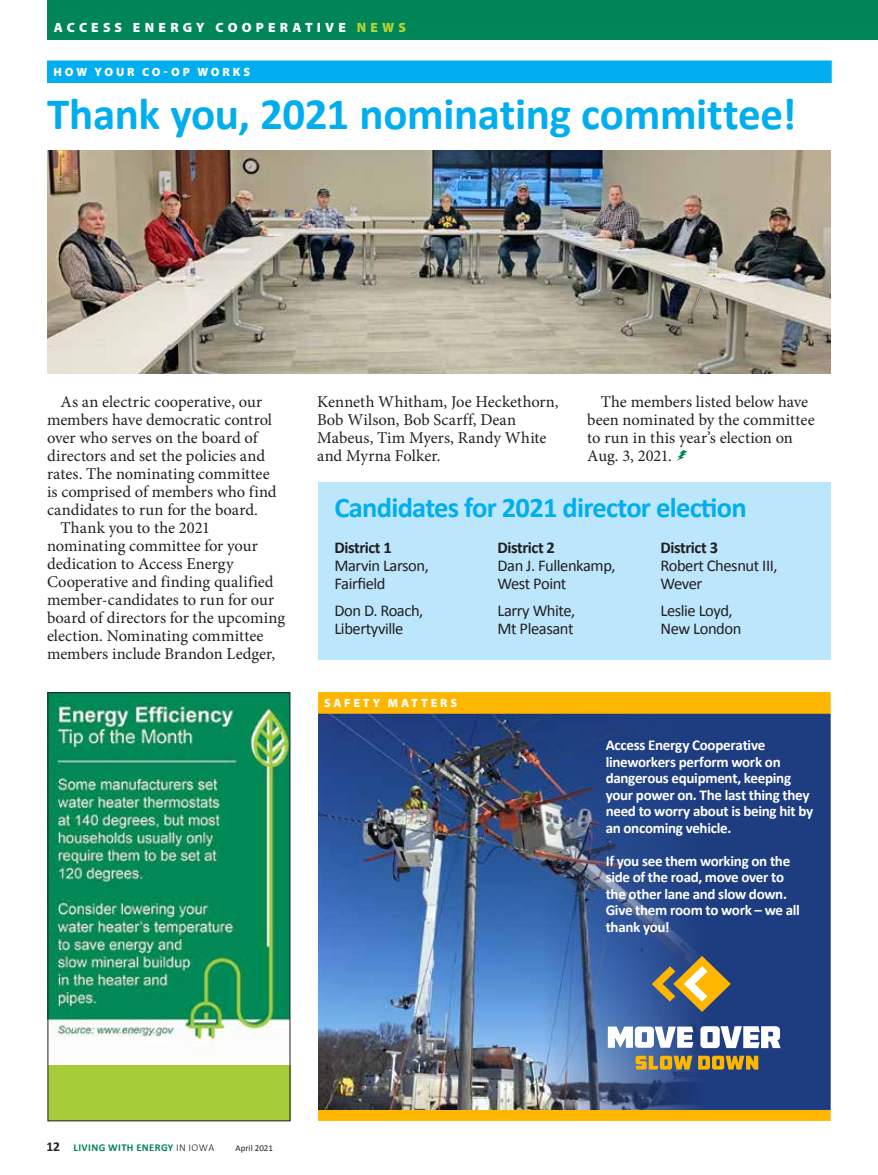
<style>
.page{position:relative;width:878px;height:1175px;background:#fff}
.page>*{position:absolute;margin:0;border:0;box-sizing:border-box;transform-origin:0 0}
.t1{font:700 45px "Calibri";letter-spacing:-.01em;color:#00aeef}
.t2{font:700 28.5px "Calibri";letter-spacing:-.025em;color:#00aeef}
.t3{font:16.5px/18px "Minion Pro";color:#231f20}
.t4{font:16.5px/18px "Calibri";letter-spacing:-.025em;color:#231f20}
.t5{font:700 16.5px "Calibri";letter-spacing:-.025em;color:#231f20}
.t6{font:700 15px/16.5px "Calibri";letter-spacing:-.02em;color:#fff}
.t7{font:900 13.5px "Myriad Pro";letter-spacing:.31em;color:#fff}
.t8{font:900 12px "Myriad Pro";letter-spacing:.235em;color:#fff}
.t9{font:700 10.5px "Calibri";letter-spacing:.04em;color:#008559}
.t10{font:9px "Calibri";color:#231f20}
.s1{color:#b3d235}
.s2{font-size:13.5px;color:#231f20}
.s3{font-weight:300;color:#231f20}
</style>
<div class="page">
<div style="left:47px;top:0;width:831px;height:40px;background:#008559"></div>
<div style="left:48px;top:1064px;width:242px;height:56px;background:#a5cc39"></div>
<div style="left:317px;top:709px;width:515px;height:414px;background:#1e3d80"></div>
<img style="left:319px;top:713px;width:384px;height:396px">
<svg style="left:608px;top:1026px;width:85px;height:21px;background:#cad3e4"></svg>
<svg style="left:700px;top:1026px;width:80px;height:22px"></svg>
<svg style="left:635px;top:1055px;width:57px;height:14px"></svg>
<svg style="left:698px;top:1055px;width:60px;height:14px"></svg>
<svg style="left:651px;top:956px;width:79px;height:56px"></svg>
<div style="left:317px;top:691px;width:515px;height:22px;background:#ffb600"></div>
<div style="left:317px;top:1109px;width:515px;height:12px;background:#ffb600"></div>
<div style="left:47px;top:60px;width:784px;height:23px;background:#00aeef"></div>
<div style="left:318px;top:482px;width:512px;height:177px;background:#bce6fb"></div>
<img style="left:47px;top:150px;width:783px;height:223px">
<img style="left:50px;top:694px;width:238px;height:360px">
<div style="left:48px;top:692px;width:242px;height:429px;border:1px solid #231f20"></div>
<div style="left:315px;top:689px;width:518px;height:434px;border:3px solid #fff"></div>
<svg style="left:676px;top:450px;width:11px;height:11px"></svg>
<p class="t7" style="left:54px;top:20px;width:353px">ACCESS ENERGY COOPERATIVE <span class="s1">NEWS</span></p>
<p class="t8" style="left:54px;top:65px;width:198px">HOW YOUR CO-OP WORKS</p>
<h1 class="t1" style="left:47px;top:85px;width:750px">Thank you, 2021 nominating committee!</h1>
<p class="t3" style="left:60px;top:393px;width:203px">As an electric cooperative, our</p>
<p class="t3" style="left:47px;top:411px;width:227px">members have democratic control</p>
<p class="t3" style="left:47px;top:429px;width:212px">over who serves on the board of</p>
<p class="t3" style="left:47px;top:447px;width:220px">directors and set the policies and</p>
<p class="t3" style="left:47px;top:465px;width:224px">rates. The nominating committee</p>
<p class="t3" style="left:47px;top:483px;width:231px">is comprised of members who find</p>
<p class="t3" style="left:47px;top:501px;width:212px">candidates to run for the board.</p>
<p class="t3" style="left:60px;top:519px;width:151px">Thank you to the 2021</p>
<p class="t3" style="left:47px;top:537px;width:212px">nominating committee for your</p>
<p class="t3" style="left:47px;top:555px;width:188px">dedication to Access Energy</p>
<p class="t3" style="left:47px;top:573px;width:228px">Cooperative and finding qualified</p>
<p class="t3" style="left:47px;top:591px;width:229px">member-candidates to run for our</p>
<p class="t3" style="left:47px;top:609px;width:240px">board of directors for the upcoming</p>
<p class="t3" style="left:47px;top:627px;width:218px">election. Nominating committee</p>
<p class="t3" style="left:47px;top:645px;width:230px">members include Brandon Ledger,</p>
<p class="t3" style="left:317px;top:393px;width:243px">Kenneth Whitham, Joe Heckethorn,<br>Bob Wilson, Bob Scarff, Dean<br>Mabeus, Tim Myers, Randy White and Myrna Folker.</p>
<p class="t3" style="left:587px;top:393px;width:229px;text-indent:13px">The members listed below have been nominated by the committee to run in this year’s election on<br>Aug. 3, 2021.</p>
<h2 class="t2" style="left:334px;top:489px;width:414px">Candidates for 2021 director election</h2>
<p class="t5" style="left:334px;top:536px;width:59px">District 1</p>
<p class="t4" style="left:334px;top:556px;width:96px">Marvin Larson,<br>Fairfield</p>
<p class="t4" style="left:334px;top:601px;width:90px">Don D. Roach,<br>Libertyville</p>
<p class="t8" style="left:324px;top:696px;width:135px">SAFETY MATTERS</p>
<p class="t5" style="left:497px;top:536px;width:59px">District 2</p>
<p class="t4" style="left:497px;top:556px;width:120px">Dan J. Fullenkamp,<br>West Point</p>
<p class="t4" style="left:497px;top:601px;width:79px">Larry White,<br>Mt Pleasant</p>
<p class="t5" style="left:660px;top:536px;width:59px">District 3</p>
<p class="t4" style="left:660px;top:556px;width:119px">Robert Chesnut III,<br>Wever</p>
<p class="t4" style="left:660px;top:601px;width:82px">Leslie Loyd,<br>New London</p>
<p class="t6" style="left:605px;top:736px;width:209px">Access Energy Cooperative lineworkers perform work on dangerous equipment, keeping your power on. The last thing they need to worry about is being hit by an oncoming vehicle.</p>
<p class="t6" style="left:605px;top:852px;width:196px">If you see them working on the side of the road, move over to the other lane and slow down.<br>Give them room to work – we all thank you!</p>
<p class="t9" style="left:46px;top:1141px;width:169px"><span class="s2">12</span> LIVING WITH ENERGY <span class="s3">IN IOWA</span></p>
<p class="t10" style="left:235px;top:1142px;width:39px">April 2021</p>
</div>
